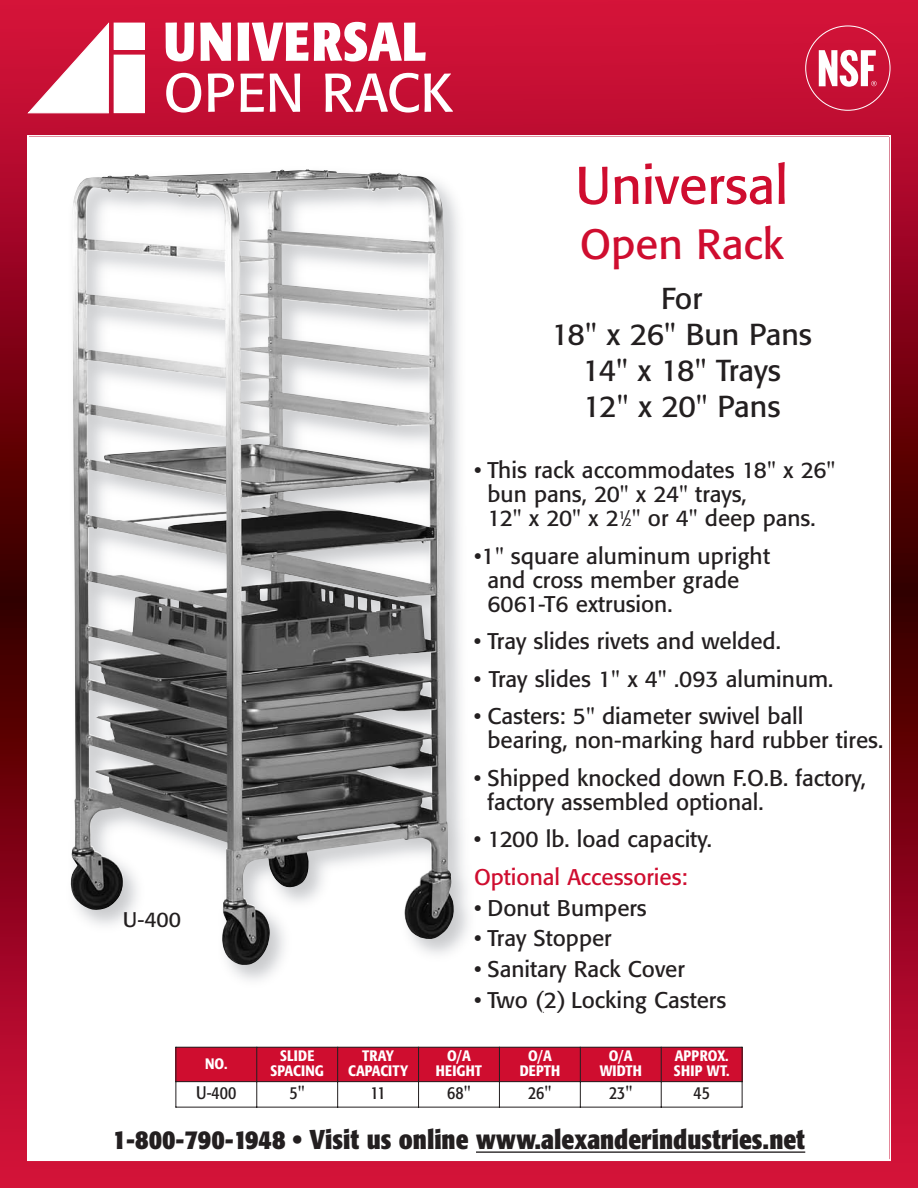
<style>
.page{position:relative;width:918px;height:1188px;background:#fff}
.page>*{position:absolute;margin:0;border:0;box-sizing:border-box;transform-origin:0 0}
.t1{font:700 condensed 54px "Formata";letter-spacing:.01em;color:#fff}
.t2{font:54px "Formata";color:#fff}
.t3{font:52.5px "Formata";color:#cf0d2f}
.t4{font:42px "Formata";color:#cf0d2f}
.t5{font:30px/36px "Formata";letter-spacing:-.01em;color:#231f20;text-align:center}
.t6{font:700 condensed 27px "Formata";color:#231f20}
.t7{font:22.5px/24px "Formata";color:#231f20}
.t8{font:22.5px "Formata";color:#cf0d2f}
.t9{font:21px "Formata";color:#231f20}
.t10{font:condensed 18px "Formata";color:#231f20}
.t11{font:500 condensed 15px/15px "Formata";letter-spacing:.01em;color:#fff;text-align:center}
.s1{font-size:11.25px}
</style>
<div class="page">
<img style="left:0;top:0;width:918px;height:1188px">
<div style="left:28px;top:137px;width:862px;height:1023px;background:#fff"></div>
<img style="left:70px;top:169px;width:398px;height:811px">
<img style="left:87px;top:188px;width:344px;height:651px">
<svg style="left:28px;top:23px;width:81px;height:90px"></svg>
<div style="left:114px;top:23px;width:30px;height:26px;background:#fff"></div>
<div style="left:114px;top:55px;width:30px;height:58px;background:#fff"></div>
<svg style="left:819px;top:50px;width:58px;height:37px"></svg>
<hr style="left:476px;top:1151px;width:329px;height:2px;background:#231f20">
<div style="left:176px;top:1047px;width:81px;height:35px;background:#cf0d2f"></div>
<div style="left:257px;top:1047px;width:81px;height:35px;background:#cf0d2f"></div>
<div style="left:338px;top:1047px;width:81px;height:35px;background:#cf0d2f"></div>
<div style="left:419px;top:1047px;width:80px;height:35px;background:#cf0d2f"></div>
<div style="left:499px;top:1047px;width:81px;height:35px;background:#cf0d2f"></div>
<div style="left:580px;top:1047px;width:81px;height:35px;background:#cf0d2f"></div>
<div style="left:661px;top:1047px;width:81px;height:35px;background:#cf0d2f"></div>
<hr style="left:176px;top:1047px;width:1px;height:61px;background:#231f20">
<hr style="left:256px;top:1047px;width:1px;height:61px;background:#231f20">
<hr style="left:337px;top:1047px;width:1px;height:61px;background:#231f20">
<hr style="left:418px;top:1047px;width:1px;height:61px;background:#231f20">
<hr style="left:499px;top:1047px;width:1px;height:61px;background:#231f20">
<hr style="left:580px;top:1047px;width:1px;height:61px;background:#231f20">
<hr style="left:661px;top:1047px;width:1px;height:61px;background:#231f20">
<hr style="left:742px;top:1047px;width:1px;height:61px;background:#231f20">
<hr style="left:176px;top:1047px;width:566px;height:1px;background:#231f20">
<hr style="left:176px;top:1081px;width:566px;height:1px;background:#231f20">
<hr style="left:176px;top:1107px;width:566px;height:1px;background:#231f20">
<h1 class="t1" style="left:164px;top:19px;width:265px">UNIVERSAL</h1>
<h1 class="t2" style="left:164px;top:69px;width:291px">OPEN RACK</h1>
<p class="t9" style="left:123px;top:910px;width:60px">U-400</p>
<h2 class="t3" style="left:575px;top:162px;width:214px">Universal</h2>
<h3 class="t4" style="left:580px;top:226px;width:206px">Open Rack</h3>
<h3 class="t5" style="left:551px;top:283px;width:262px">For<br>18" x 26" Bun Pans<br>14" x 18" Trays<br>12" x 20" Pans</h3>
<p class="t7" style="left:488px;top:460px;width:349px;text-indent:-14px">• This rack accommodates 18" x 26" bun pans, 20" x 24" trays,<br>12" x 20" x 2<sup>1</sup>⁄<span class="s1">2</span>" or 4" deep pans.</p>
<p class="t7" style="left:487px;top:546px;width:284px;text-indent:-13px">•1" square aluminum upright and cross member grade<br>6061-T6 extrusion.</p>
<p class="t7" style="left:474px;top:631px;width:308px">• Tray slides rivets and welded.</p>
<p class="t7" style="left:474px;top:669px;width:361px">• Tray slides 1" x 4" .093 aluminum.</p>
<p class="t7" style="left:487px;top:706px;width:397px;text-indent:-14px">• Casters: 5" diameter swivel ball bearing, non-marking hard rubber tires.</p>
<p class="t7" style="left:487px;top:768px;width:380px;text-indent:-14px">• Shipped knocked down F.O.B. factory, factory assembled optional.</p>
<p class="t7" style="left:474px;top:829px;width:239px">• 1200 lb. load capacity.</p>
<p class="t8" style="left:474px;top:867px;width:215px">Optional Accessories:</p>
<p class="t7" style="left:474px;top:898px;width:174px">• Donut Bumpers</p>
<p class="t7" style="left:474px;top:928px;width:139px">• Tray Stopper</p>
<p class="t7" style="left:474px;top:959px;width:212px">• Sanitary Rack Cover</p>
<p class="t7" style="left:474px;top:990px;width:254px">• Two (2) Locking Casters</p>
<p class="t11" style="left:205px;top:1057px;width:24px">NO.</p>
<p class="t11" style="left:270px;top:1049px;width:55px">SLIDE<br>SPACING</p>
<p class="t11" style="left:348px;top:1049px;width:62px">TRAY<br>CAPACITY</p>
<p class="t11" style="left:436px;top:1049px;width:48px">O/A<br>HEIGHT</p>
<p class="t11" style="left:520px;top:1049px;width:42px">O/A<br>DEPTH</p>
<p class="t11" style="left:600px;top:1049px;width:44px">O/A<br>WIDTH</p>
<p class="t11" style="left:674px;top:1049px;width:57px;text-align:left">APPROX.<br>SHIP WT.</p>
<p class="t10" style="left:196px;top:1086px;width:42px">U-400</p>
<p class="t10" style="left:290px;top:1086px;width:17px">5"</p>
<p class="t10" style="left:371px;top:1086px;width:17px">11</p>
<p class="t10" style="left:447px;top:1086px;width:25px">68"</p>
<p class="t10" style="left:528px;top:1086px;width:25px">26"</p>
<p class="t10" style="left:609px;top:1086px;width:25px">23"</p>
<p class="t10" style="left:693px;top:1086px;width:18px">45</p>
<p class="t6" style="left:113px;top:1129px;width:694px">1-800-790-1948 • Visit us online www.alexanderindustries.net</p>
</div>
